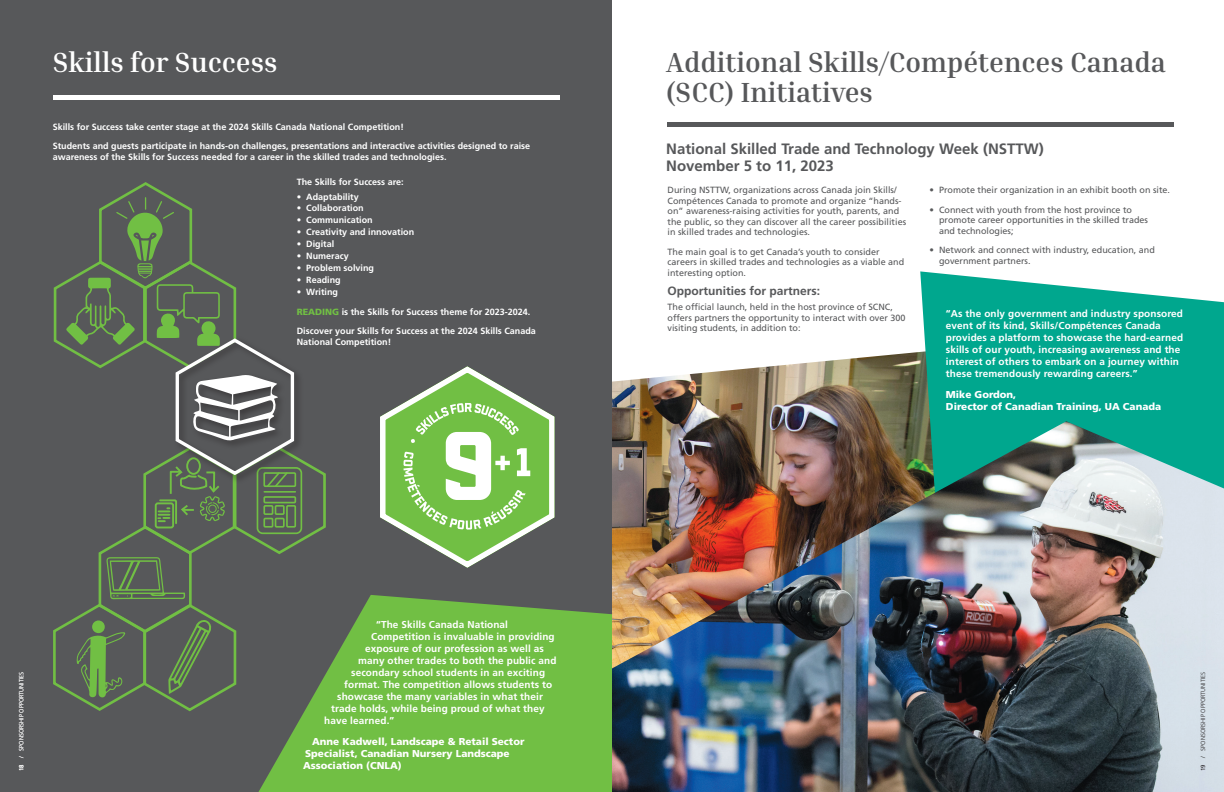
<style>
.page{position:relative;width:1224px;height:792px;background:#fff}
.page>*{position:absolute;margin:0;border:0;box-sizing:border-box;transform-origin:0 0}
.Title___Inria{font:700 28px/30px "Inria Serif";color:#57585a}
.Title___Inria-2{font:700 28px "Inria Serif";color:#fff}
.Subtitle___Frutiger_16{font:700 15px/17px "Frutiger LT Std";color:#57585a}
.Subtitle___Frutiger_16-2{font:700 12px "Frutiger LT Std";color:#57585a}
.t1{font:700 10px/12px "Frutiger LT Std";letter-spacing:.01em;color:#fff}
.Subtitle___Frutiger_9{font:900 10px/12px "Frutiger LT Std";color:#fff}
.Subtitle___Frutiger_16-3{font:9px/10.5px "Frutiger LT Std";color:#57585a}
.t2{font:700 9px/10.5px "Frutiger LT Std";color:#fff}
.t3{font:300 6px "Frutiger LT Std";color:#231f20}
.t4{font:300 6px "Frutiger LT Std";color:#fff}
.s1{font-weight:900;color:#71bf44}
.s2{font-weight:400}
</style>
<div class="page">
<div style="left:0;top:0;width:612px;height:792px;background:#57585a"></div>
<div style="left:53px;top:95px;width:507px;height:5px;background:#fff"></div>
<svg style="left:380px;top:366px;width:175px;height:202px"></svg>
<svg style="left:53px;top:182px;width:273px;height:530px"></svg>
<svg style="left:258px;top:595px;width:354px;height:197px;fill:#71bf44"></svg>
<div style="left:667px;top:122px;width:507px;height:5px;background:#57585a"></div>
<img style="left:612px;top:352px;width:308px;height:69px">
<svg style="left:920px;top:271px;width:304px;height:150px;background:#1db099"></svg>
<img style="left:612px;top:421px;width:612px;height:371px">
<p class="Title___Inria-2" style="left:53px;top:45px;width:226px">Skills for Success</p>
<p class="t2" style="left:53px;top:121px;width:353px">Skills for Success take center stage at the 2024 Skills Canada National Competition!</p>
<p class="t2" style="left:53px;top:141px;width:479px">Students and guests participate in hands-on challenges, presentations and interactive activities designed to raise awareness of the Skills for Success needed for a career in the skilled trades and technologies.</p>
<p class="t2" style="left:297px;top:176px;width:108px">The Skills for Success are:</p>
<p class="t2" style="left:297px;top:191px;width:64px">• Adaptability</p>
<p class="t2" style="left:297px;top:203px;width:69px">• Collaboration</p>
<p class="t2" style="left:297px;top:215px;width:78px">• Communication</p>
<p class="t2" style="left:297px;top:227px;width:119px">• Creativity and innovation</p>
<p class="t2" style="left:297px;top:239px;width:39px">• Digital</p>
<p class="t2" style="left:297px;top:251px;width:54px">• Numeracy</p>
<p class="t2" style="left:297px;top:263px;width:79px">• Problem solving</p>
<p class="t2" style="left:297px;top:275px;width:46px">• Reading</p>
<p class="t2" style="left:297px;top:287px;width:43px">• Writing</p>
<p class="t2" style="left:297px;top:306px;width:235px"><span class="s1">READING</span> is the Skills for Success theme for 2023-2024.</p>
<p class="t2" style="left:297px;top:326px;width:241px">Discover your Skills for Success at the 2024 Skills Canada<br>National Competition!</p>
<p class="t4" style="left:18px;top:771px;width:101px;rotate:-90deg"><span class="s2">18</span> / SPONSORSHIP OPPORTUNITIES</p>
<p class="t1" style="left:376px;top:619px;width:133px">“The Skills Canada National</p>
<p class="t1" style="left:371px;top:631px;width:185px">Competition is invaluable in providing</p>
<p class="t1" style="left:365px;top:643px;width:180px">exposure of our profession as well as</p>
<p class="t1" style="left:358px;top:655px;width:200px">many other trades to both the public and</p>
<p class="t1" style="left:351px;top:667px;width:195px">secondary school students in an exciting</p>
<p class="t1" style="left:344px;top:679px;width:210px">format. The competition allows students to</p>
<p class="t1" style="left:337px;top:691px;width:207px">showcase the many variables in what their</p>
<p class="t1" style="left:331px;top:703px;width:215px">trade holds, while being proud of what they</p>
<p class="t1" style="left:324px;top:715px;width:72px">have learned.”</p>
<p class="Subtitle___Frutiger_9" style="left:303px;top:736px;width:223px;text-indent:9px">Anne Kadwell, Landscape &amp; Retail Sector<br>Specialist, Canadian Nursery Landscape<br>Association (CNLA)</p>
<p class="Title___Inria" style="left:666px;top:47px;width:501px">Additional Skills/Compétences Canada (SCC) Initiatives</p>
<p class="Subtitle___Frutiger_16" style="left:666px;top:140px;width:379px">National Skilled Trade and Technology Week (NSTTW)<br>November 5 to 11, 2023</p>
<p class="Subtitle___Frutiger_16-3" style="left:668px;top:185px;width:240px">During NSTTW, organizations across Canada join Skills/ Compétences Canada to promote and organize “hands&shy;on” awareness-raising activities for youth, parents, and the public, so they can discover all the career possibilities in skilled trades and technologies.</p>
<p class="Subtitle___Frutiger_16-3" style="left:668px;top:246px;width:238px">The main goal is to get Canada’s youth to consider careers in skilled trades and technologies as a viable and interesting option.</p>
<p class="Subtitle___Frutiger_16-2" style="left:668px;top:284px;width:154px">Opportunities for partners:</p>
<p class="Subtitle___Frutiger_16-3" style="left:668px;top:302px;width:239px">The official launch, held in the host province of SCNC, offers partners the opportunity to interact with over 300 visiting students, in addition to:</p>
<p class="Subtitle___Frutiger_16-3" style="left:930px;top:185px;width:242px">• Promote their organization in an exhibit booth on site.</p>
<p class="Subtitle___Frutiger_16-3" style="left:939px;top:204px;width:211px;text-indent:-10px">• Connect with youth from the host province to promote career opportunities in the skilled trades and technologies;</p>
<p class="Subtitle___Frutiger_16-3" style="left:939px;top:245px;width:217px;text-indent:-10px">• Network and connect with industry, education, and government partners.</p>
<p class="t1" style="left:946px;top:307px;width:239px">“As the only government and industry sponsored event of its kind, Skills/Compétences Canada provides a platform to showcase the hard-earned skills of our youth, increasing awareness and the interest of others to embark on a journey within these tremendously rewarding careers.”</p>
<p class="Subtitle___Frutiger_9" style="left:946px;top:388px;width:217px">Mike Gordon,<br>Director of Canadian Training, UA Canada</p>
<p class="t3" style="left:1200px;top:771px;width:101px;rotate:-90deg"><span class="s2">19</span> / SPONSORSHIP OPPORTUNITIES</p>
</div>
